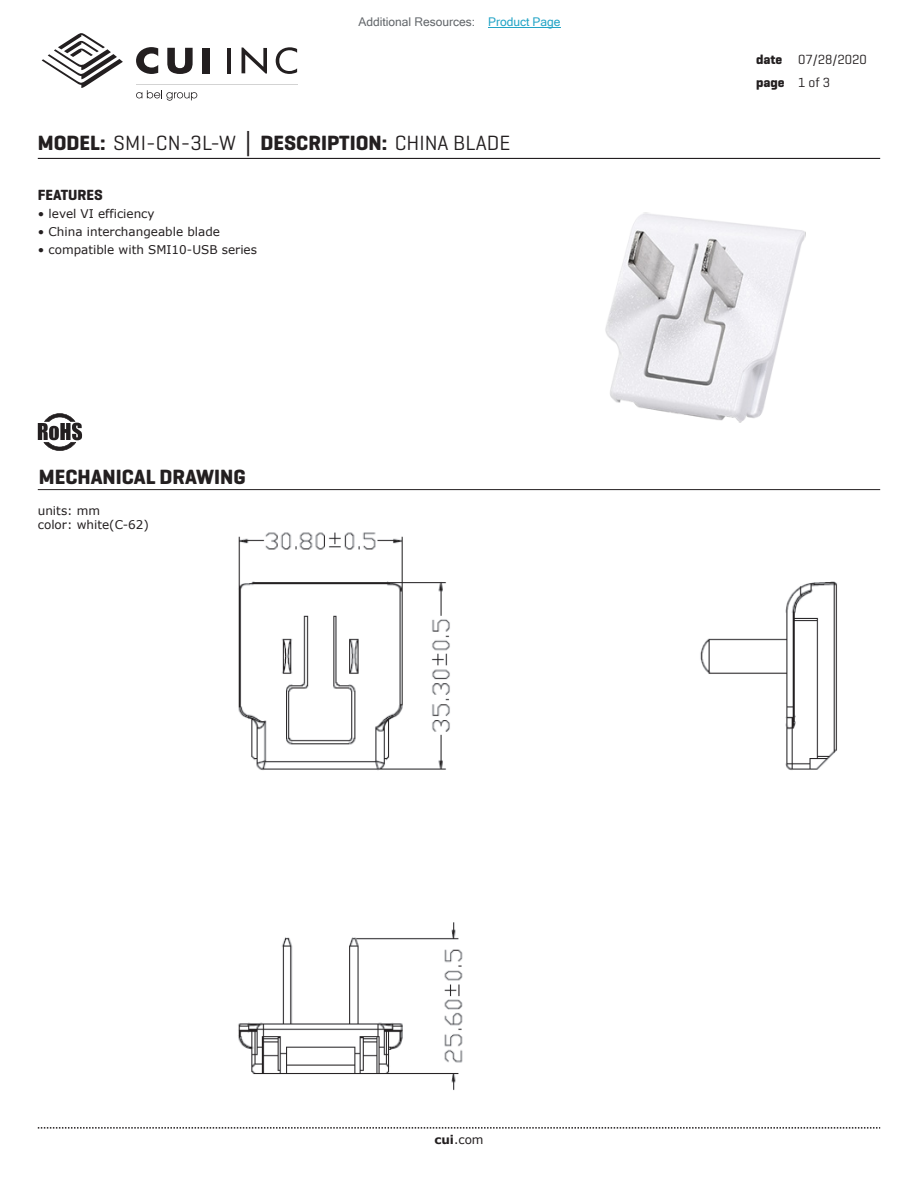
<style>
.page{position:relative;width:918px;height:1188px;background:#fff}
.page>*{position:absolute;margin:0;border:0;box-sizing:border-box;transform-origin:0 0}
.t1{font:21px "Geogrotesque";color:#231f20}
.t2{font:700 21px "Geogrotesque";color:#231f20}
.t3{font:700 15px "Geogrotesque";color:#231f20}
.t4{font:13.5px/22.5px "Geogrotesque";color:#231f20}
.t5{font:12px/14.4px "Verdana";color:#231f20}
.t6{font:12px "Microsoft Sans Serif";color:#63676b}
.s1{color:#23a4c6}
.s2{font-weight:700}
.s3{font-family:"Verdana";font-weight:700}
</style>
<div class="page">
<svg style="left:38px;top:1127px;width:842px;height:2px"></svg>
<hr style="left:38px;top:158px;width:842px;height:1px;background:#231f20">
<svg style="left:42px;top:33px;width:81px;height:55px"></svg>
<hr style="left:228px;top:48px;width:3px;height:25px;background:#231f20">
<svg style="left:242px;top:48px;width:25px;height:26px"></svg>
<svg style="left:276px;top:47px;width:21px;height:27px"></svg>
<svg style="left:136px;top:47px;width:22px;height:27px"></svg>
<svg style="left:167px;top:48px;width:26px;height:26px"></svg>
<div style="left:202px;top:48px;width:8px;height:25px;background:#231f20"></div>
<svg style="left:136px;top:90px;width:61px;height:11px"></svg>
<hr style="left:136px;top:84px;width:161px;height:1px;background:#231f20">
<img style="left:238px;top:532px;width:599px;height:558px">
<hr style="left:38px;top:489px;width:842px;height:1px;background:#231f20">
<svg style="left:38px;top:413px;width:44px;height:38px"></svg>
<img style="left:605px;top:212px;width:201px;height:211px">
<hr style="left:488px;top:27px;width:73px;height:1px;background:#23a4c6">
<p class="t6" style="left:358px;top:15px;width:204px">Additional Resources: <span class="s1">Product Page</span></p>
<h1 class="t1" style="left:38px;top:130px;width:474px"><span class="s2">MODEL:</span> SMI-CN-3L-W <span class="s3">│</span> <span class="s2">DESCRIPTION:</span> CHINA BLADE</h1>
<p class="t3" style="left:38px;top:186px;width:67px">FEATURES</p>
<p class="t5" style="left:38px;top:207px;width:118px">• level VI efficiency</p>
<p class="t5" style="left:38px;top:225px;width:184px">• China interchangeable blade</p>
<p class="t5" style="left:38px;top:243px;width:221px">• compatible with SMI10-USB series</p>
<h1 class="t2" style="left:39px;top:463px;width:208px">MECHANICAL DRAWING</h1>
<p class="t5" style="left:38px;top:503px;width:113px">units: mm<br>color: white(C-62)</p>
<p class="t4" style="left:756px;top:48px;width:112px"><span class="s2">date</span> 07/28/2020 <span class="s2">page</span> 1 of 3</p>
<p class="t5" style="left:434px;top:1133px;width:51px"><span class="s2">cui</span>.com</p>
</div>
